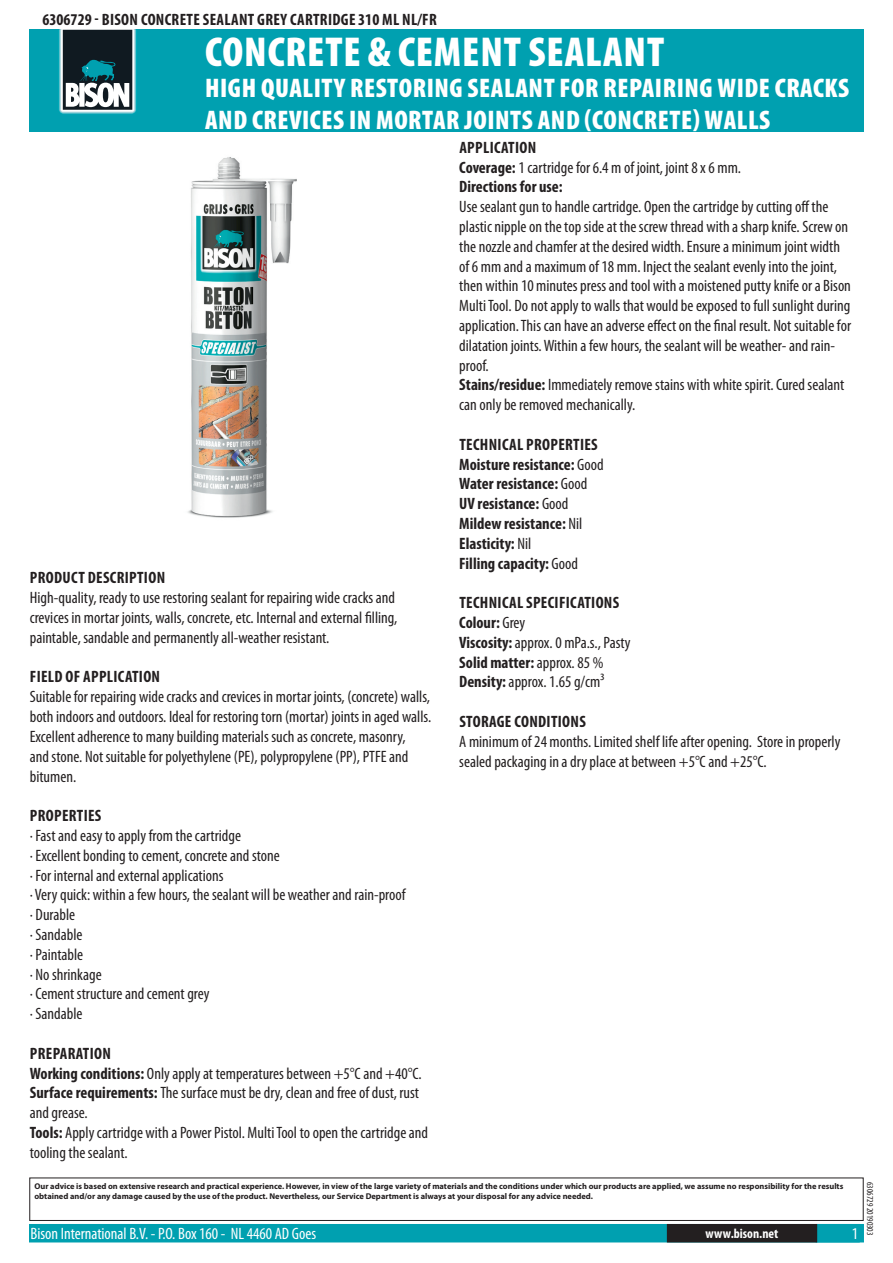
<style>
.page{position:relative;width:893px;height:1263px;background:#fff}
.page>*{position:absolute;margin:0;border:0;box-sizing:border-box;transform-origin:0 0}
.t1{font:900 condensed 42px "Myriad Pro";letter-spacing:.02em;color:#fff}
.t2{font:900 condensed 27px/32.4px "Myriad Pro";letter-spacing:.02em;color:#fff}
.t3{font:condensed 16.5px/19.8px "Myriad Pro";color:#231f20}
.t4{font:700 condensed 16.5px/19.8px "Myriad Pro";letter-spacing:.02em;color:#231f20}
.t5{font:condensed 16.5px "Myriad Pro";color:#fff}
.t6{font:700 condensed 13.5px "Myriad Pro";color:#fff}
.t7{font:condensed 9px "Myriad Pro";color:#231f20}
.t8{font:700 8.4px/10.1px "Myriad Pro";color:#231f20}
.s1{font-weight:700}
.s2{font-weight:400}
</style>
<div class="page">
<div style="left:30px;top:1225px;width:833px;height:17px;background:#00a0b0"></div>
<div style="left:29px;top:1224px;width:835px;height:18px;border:2px solid #00a0b0"></div>
<div style="left:816px;top:1224px;width:44px;height:18px;border:2px solid #00a0b0"></div>
<div style="left:668px;top:1225px;width:148px;height:17px;background:#231f20"></div>
<div style="left:667px;top:1224px;width:150px;height:18px;border:2px solid #231f20"></div>
<div style="left:29px;top:1177px;width:835px;height:44px;border:1px solid #231f20"></div>
<div style="left:30px;top:30px;width:834px;height:102px;background:#00a0b0"></div>
<svg style="left:59px;top:30px;width:78px;height:84px;background:#516970"></svg>
<img style="left:188px;top:157px;width:109px;height:361px">
<p class="t4" style="left:43px;top:9px;width:395px">6306729 - Bison Concrete Sealant Grey Cartridge 310 ml NL/FR</p>
<h1 class="t1" style="left:205px;top:25px;width:460px">CONCRETE &amp; CEMENT SEALANT</h1>
<h2 class="t2" style="left:205px;top:71px;width:645px">HIGH QUALITY RESTORING SEALANT FOR REPAIRING WIDE CRACKS<br>AND CREVICES IN MORTAR JOINTS AND (CONCRETE) WALLS</h2>
<p class="t4" style="left:30px;top:568px;width:137px">Product description</p>
<p class="t3" style="left:30px;top:588px;width:369px">High-quality, ready to use restoring sealant for repairing wide cracks and crevices in mortar joints, walls, concrete, etc. Internal and external filling, paintable, sandable and permanently all-weather resistant.</p>
<p class="t4" style="left:30px;top:667px;width:132px">Field of application</p>
<p class="t3" style="left:30px;top:687px;width:403px">Suitable for repairing wide cracks and crevices in mortar joints, (concrete) walls, both indoors and outdoors. Ideal for restoring torn (mortar) joints in aged walls.<br>Excellent adherence to many building materials such as concrete, masonry,<br>and stone. Not suitable for polyethylene (PE), polypropylene (PP), PTFE and bitumen.</p>
<p class="t4" style="left:30px;top:805px;width:73px">Properties</p>
<p class="t3" style="left:30px;top:825px;width:377px">· Fast and easy to apply from the cartridge<br>· Excellent bonding to cement, concrete and stone<br>· For internal and external applications<br>· Very quick: within a few hours, the sealant will be weather and rain-proof · Durable<br>· Sandable<br>· Paintable<br>· No shrinkage<br>· Cement structure and cement grey<br>· Sandable</p>
<p class="t3" style="left:30px;top:1043px;width:400px"><span class="s1">Preparation<br>Working conditions:</span> Only apply at temperatures between +5°C and +40°C.<br><span class="s1">Surface requirements:</span> The surface must be dry, clean and free of dust, rust and grease.<br><span class="s1">Tools:</span> Apply cartridge with a Power Pistol. Multi Tool to open the cartridge and tooling the sealant.</p>
<p class="t4" style="left:459px;top:137px;width:283px">Application<br>Coverage: <span class="s2">1 cartridge for 6.4 m of joint, joint 8 x 6 mm.<br></span>Directions for use:</p>
<p class="t3" style="left:459px;top:197px;width:393px">Use sealant gun to handle cartridge. Open the cartridge by cutting off the plastic nipple on the top side at the screw thread with a sharp knife. Screw on the nozzle and chamfer at the desired width. Ensure a minimum joint width of 6 mm and a maximum of 18 mm. Inject the sealant evenly into the joint, then within 10 minutes press and tool with a moistened putty knife or a Bison Multi Tool. Do not apply to walls that would be exposed to full sunlight during application. This can have an adverse effect on the final result. Not suitable for dilatation joints. Within a few hours, the sealant will be weather- and rain&shy;proof.<br><span class="s1">Stains/residue:</span> Immediately remove stains with white spirit. Cured sealant can only be removed mechanically.</p>
<p class="t4" style="left:459px;top:434px;width:146px">Technical properties<br>Moisture resistance: <span class="s2">Good<br></span>Water resistance: <span class="s2">Good<br></span>UV resistance: <span class="s2">Good<br></span>Mildew resistance: <span class="s2">Nil<br></span>Elasticity: <span class="s2">Nil<br></span>Filling capacity: <span class="s2">Good</span></p>
<p class="t4" style="left:459px;top:592px;width:173px">Technical specifications<br>Colour: <span class="s2">Grey<br></span>Viscosity: <span class="s2">approx. 0 mPa.s., Pasty<br></span>Solid matter: <span class="s2">approx. 85 %<br></span>Density: <span class="s2">approx. 1.65 g/cm³</span></p>
<p class="t4" style="left:459px;top:711px;width:128px">Storage conditions</p>
<p class="t3" style="left:459px;top:731px;width:383px">A minimum of 24 months. Limited shelf life after opening. Store in properly sealed packaging in a dry place at between +5°C and +25°C.</p>
<p class="t8" style="left:34px;top:1181px;width:810px">Our advice is based on extensive research and practical experience. However, in view of the large variety of materials and the conditions under which our products are applied, we assume no responsibility for the results obtained and/or any damage caused by the use of the product. Nevertheless, our Service Department is always at your disposal for any advice needed.</p>
<p class="t5" style="left:31px;top:1224px;width:287px">Bison International B.V. - P.O. Box 160 - NL 4460 AD Goes</p>
<p class="t6" style="left:706px;top:1225px;width:74px">www.bison.net</p>
<p class="t5" style="left:852px;top:1224px;width:8px">1</p>
<p class="t7" style="left:875px;top:1182px;width:55px;rotate:90deg">6306729 20190303</p>
</div>
